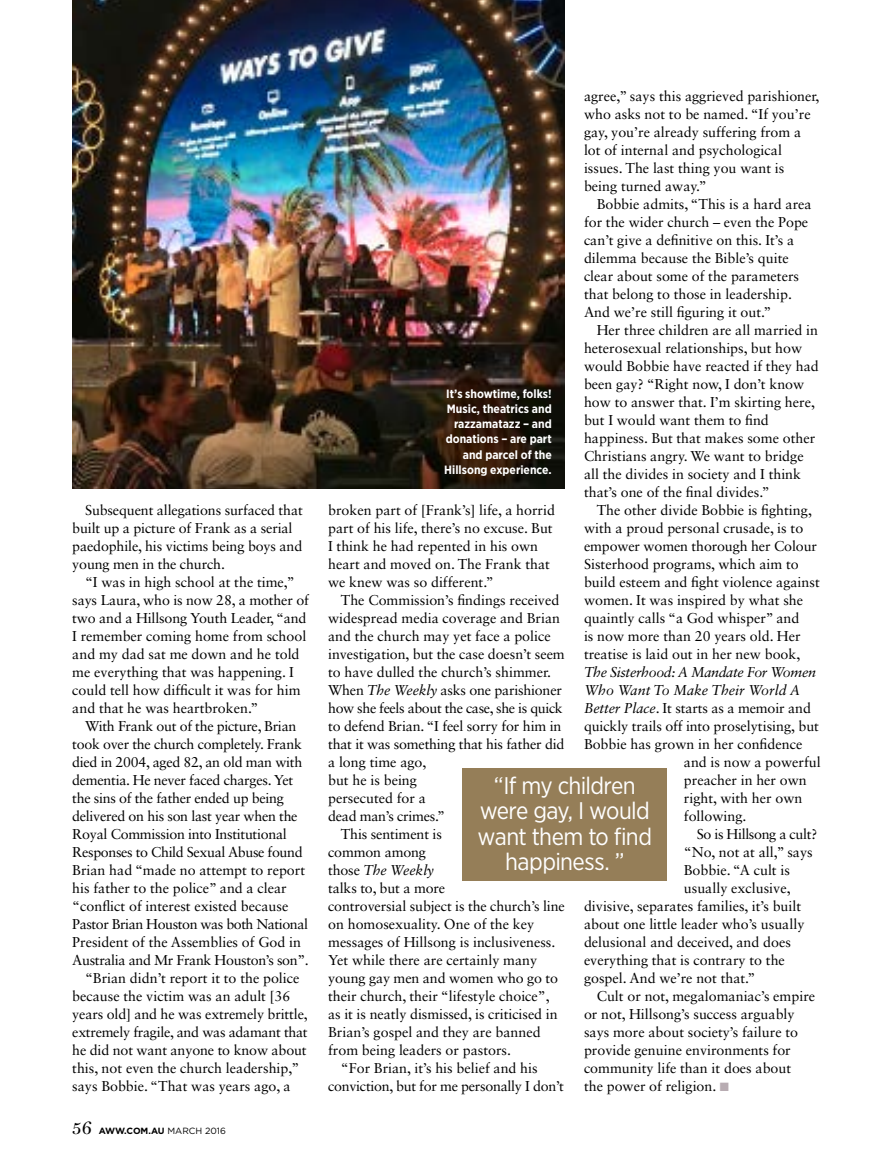
<style>
.page{position:relative;width:893px;height:1170px;background:#fff}
.page>*{position:absolute;margin:0;border:0;box-sizing:border-box;transform-origin:0 0}
.t1{font:24px/25.5px "Gotham Narrow";letter-spacing:-.025em;color:#fff;text-align:center}
.t2{font:14.25px/18px "Sabon LT Std";color:#000}
.t3{font:14.25px "Sabon LT Std";letter-spacing:-.02em;color:#000}
.t4{font:14.25px "Sabon LT Std";letter-spacing:-.025em;color:#000}
.t5{font:italic 14.25px "Sabon LT Std";letter-spacing:-.025em;color:#000}
.t6{font:14.25px "Sabon LT Std";letter-spacing:-.03em;color:#000}
.t7{font:italic 14.25px "Sabon LT Std";color:#000}
.t8{font:700 12px/15px "Gotham Narrow";color:#fff;text-align:right}
.t9{font:700 9px "Gotham";letter-spacing:-.02em;color:#000}
.s1{font-family:"Miller Display";font-weight:400;font-size:18px}
.s2{font-weight:400}
.s3{font-style:italic}
.s4{font-style:normal}
</style>
<div class="page">
<img style="left:72px;top:0;width:493px;height:489px">
<div style="left:463px;top:768px;width:204px;height:112px;background:#957e58"></div>
<p class="t2" style="left:72px;top:501px;width:232px;text-indent:13px">Subsequent allegations surfaced that built up a picture of Frank as a serial paedophile, his victims being boys and young men in the church.</p>
<p class="t2" style="left:72px;top:573px;width:238px;text-indent:13px">“I was in high school at the time,” says Laura, who is now 28, a mother of two and a Hillsong Youth Leader, “and I remember coming home from school and my dad sat me down and he told me everything that was happening. I could tell how difficult it was for him and that he was heartbroken.”</p>
<p class="t3" style="left:85px;top:717px;width:213px">With Frank out of the picture, Brian</p>
<p class="t3" style="left:72px;top:735px;width:231px">took over the church completely. Frank</p>
<p class="t3" style="left:72px;top:753px;width:231px">died in 2004, aged 82, an old man with</p>
<p class="t3" style="left:72px;top:771px;width:223px">dementia. He never faced charges. Yet</p>
<p class="t3" style="left:72px;top:789px;width:213px">the sins of the father ended up being</p>
<p class="t3" style="left:72px;top:807px;width:227px">delivered on his son last year when the</p>
<p class="t3" style="left:72px;top:825px;width:216px">Royal Commission into Institutional</p>
<p class="t4" style="left:72px;top:843px;width:232px">Responses to Child Sexual Abuse found</p>
<p class="t2" style="left:72px;top:860px;width:234px">Brian had “made no attempt to report</p>
<p class="t2" style="left:72px;top:878px;width:216px">his father to the police” and a clear</p>
<p class="t2" style="left:72px;top:896px;width:218px">“conflict of interest existed because</p>
<p class="t6" style="left:72px;top:915px;width:237px">Pastor Brian Houston was both National</p>
<p class="t2" style="left:72px;top:932px;width:230px">President of the Assemblies of God in</p>
<p class="t4" style="left:72px;top:951px;width:238px">Australia and Mr Frank Houston’s son”.</p>
<p class="t2" style="left:85px;top:968px;width:216px">“Brian didn’t report it to the police</p>
<p class="t2" style="left:72px;top:986px;width:220px">because the victim was an adult [36</p>
<p class="t2" style="left:72px;top:1004px;width:237px">years old] and he was extremely brittle,</p>
<p class="t3" style="left:72px;top:1023px;width:237px">extremely fragile, and was adamant that</p>
<p class="t2" style="left:72px;top:1040px;width:236px">he did not want anyone to know about</p>
<p class="t2" style="left:72px;top:1058px;width:229px">this, not even the church leadership,”</p>
<p class="t2" style="left:72px;top:1076px;width:220px">says Bobbie. “That was years ago, a</p>
<p class="t9" style="left:72px;top:1124px;width:155px"><span class="s1">56</span> AWW.COM.AU <span class="s2">MARCH 2016</span></p>
<p class="t2" style="left:584px;top:86px;width:237px">agree,” says this aggrieved parishioner, who asks not to be named. “If you’re gay, you’re already suffering from a lot of internal and psychological issues. The last thing you want is being turned away.”</p>
<p class="t2" style="left:584px;top:194px;width:229px;text-indent:13px">Bobbie admits, “This is a hard area for the wider church – even the Pope can’t give a definitive on this. It’s a dilemma because the Bible’s quite clear about some of the parameters that belong to those in leadership.<br>And we’re still figuring it out.”</p>
<p class="t2" style="left:584px;top:320px;width:236px;text-indent:13px">Her three children are all married in heterosexual relationships, but how would Bobbie have reacted if they had been gay? “Right now, I don’t know how to answer that. I’m skirting here, but I would want them to find happiness. But that makes some other Christians angry. We want to bridge all the divides in society and I think that’s one of the final divides.”</p>
<p class="t2" style="left:584px;top:500px;width:237px;text-indent:13px">The other divide Bobbie is fighting, with a proud personal crusade, is to empower women thorough her Colour Sisterhood programs, which aim to build esteem and fight violence against women. It was inspired by what she quaintly calls “a God whisper” and<br>is now more than 20 years old. Her treatise is laid out in her new book,</p>
<p class="t5" style="left:584px;top:663px;width:233px">The Sisterhood: A Mandate For Women</p>
<p class="t7" style="left:584px;top:681px;width:218px">Who Want To Make Their World A</p>
<p class="t2" style="left:584px;top:698px;width:228px"><span class="s3">Better Place</span>. It starts as a memoir and</p>
<p class="t2" style="left:584px;top:716px;width:237px">quickly trails off into proselytising, but</p>
<p class="t2" style="left:584px;top:734px;width:220px">Bobbie has grown in her confidence</p>
<p class="t2" style="left:684px;top:752px;width:138px">and is now a powerful</p>
<p class="t2" style="left:684px;top:770px;width:124px">preacher in her own</p>
<p class="t2" style="left:684px;top:788px;width:120px">right, with her own</p>
<p class="t2" style="left:684px;top:806px;width:64px">following.</p>
<p class="t4" style="left:697px;top:825px;width:122px">So is Hillsong a cult?</p>
<p class="t2" style="left:684px;top:842px;width:130px">“No, not at all,” says</p>
<p class="t2" style="left:684px;top:860px;width:108px">Bobbie. “A cult is</p>
<p class="t2" style="left:684px;top:878px;width:108px">usually exclusive,</p>
<p class="t2" style="left:584px;top:896px;width:219px">divisive, separates families, it’s built</p>
<p class="t2" style="left:584px;top:914px;width:222px">about one little leader who’s usually</p>
<p class="t2" style="left:584px;top:932px;width:208px">delusional and deceived, and does</p>
<p class="t2" style="left:584px;top:950px;width:202px">everything that is contrary to the</p>
<p class="t2" style="left:584px;top:968px;width:173px">gospel. And we’re not that.”</p>
<p class="t2" style="left:597px;top:986px;width:220px">Cult or not, megalomaniac’s empire</p>
<p class="t2" style="left:584px;top:1004px;width:212px">or not, Hillsong’s success arguably</p>
<p class="t2" style="left:584px;top:1022px;width:216px">says more about society’s failure to</p>
<p class="t2" style="left:584px;top:1040px;width:208px">provide genuine environments for</p>
<p class="t2" style="left:584px;top:1058px;width:209px">community life than it does about</p>
<p class="t2" style="left:584px;top:1076px;width:134px">the power of religion.</p>
<p class="t8" style="left:444px;top:386px;width:109px">It’s showtime, folks!<br>Music, theatrics and razzamatazz – and donations – are part and parcel of the<br>Hillsong experience.</p>
<p class="t2" style="left:328px;top:500px;width:228px">broken part of [Frank’s] life, a horrid part of his life, there’s no excuse. But I think he had repented in his own heart and moved on. The Frank that we knew was so different.”</p>
<p class="t2" style="left:341px;top:590px;width:220px">The Commission’s findings received</p>
<p class="t2" style="left:328px;top:608px;width:233px">widespread media coverage and Brian</p>
<p class="t2" style="left:328px;top:626px;width:224px">and the church may yet face a police</p>
<p class="t2" style="left:328px;top:644px;width:238px">investigation, but the case doesn’t seem</p>
<p class="t2" style="left:328px;top:662px;width:224px">to have dulled the church’s shimmer.</p>
<p class="t2" style="left:328px;top:680px;width:235px">When <span class="s3">The Weekly</span> asks one parishioner</p>
<p class="t4" style="left:328px;top:699px;width:236px">how she feels about the case, she is quick</p>
<p class="t2" style="left:328px;top:716px;width:235px">to defend Brian. “I feel sorry for him in</p>
<p class="t2" style="left:328px;top:734px;width:238px">that it was something that his father did</p>
<p class="t2" style="left:328px;top:752px;width:100px">a long time ago,</p>
<p class="t2" style="left:328px;top:770px;width:90px">but he is being</p>
<p class="t2" style="left:328px;top:788px;width:99px">persecuted for a</p>
<p class="t3" style="left:328px;top:807px;width:118px">dead man’s crimes.”</p>
<p class="t2" style="left:341px;top:824px;width:103px">This sentiment is</p>
<p class="t2" style="left:328px;top:842px;width:99px">common among</p>
<p class="t5" style="left:328px;top:861px;width:107px"><span class="s4">those</span> The Weekly</p>
<p class="t2" style="left:328px;top:878px;width:119px">talks to, but a more</p>
<p class="t2" style="left:328px;top:896px;width:238px">controversial subject is the church’s line</p>
<p class="t2" style="left:328px;top:914px;width:208px">on homosexuality. One of the key</p>
<p class="t2" style="left:328px;top:932px;width:229px">messages of Hillsong is inclusiveness.</p>
<p class="t2" style="left:328px;top:950px;width:211px">Yet while there are certainly many</p>
<p class="t2" style="left:328px;top:968px;width:232px">young gay men and women who go to</p>
<p class="t2" style="left:328px;top:986px;width:223px">their church, their “lifestyle choice”,</p>
<p class="t2" style="left:328px;top:1004px;width:231px">as it is neatly dismissed, is criticised in</p>
<p class="t2" style="left:328px;top:1022px;width:214px">Brian’s gospel and they are banned</p>
<p class="t2" style="left:328px;top:1040px;width:184px">from being leaders or pastors.</p>
<p class="t2" style="left:341px;top:1058px;width:198px">“For Brian, it’s his belief and his</p>
<p class="t3" style="left:328px;top:1077px;width:237px">conviction, but for me personally I don’t</p>
<h1 class="t1" style="left:478px;top:772px;width:176px">“If my children were gay, I would want them to find happiness. ”</h1>
</div>
